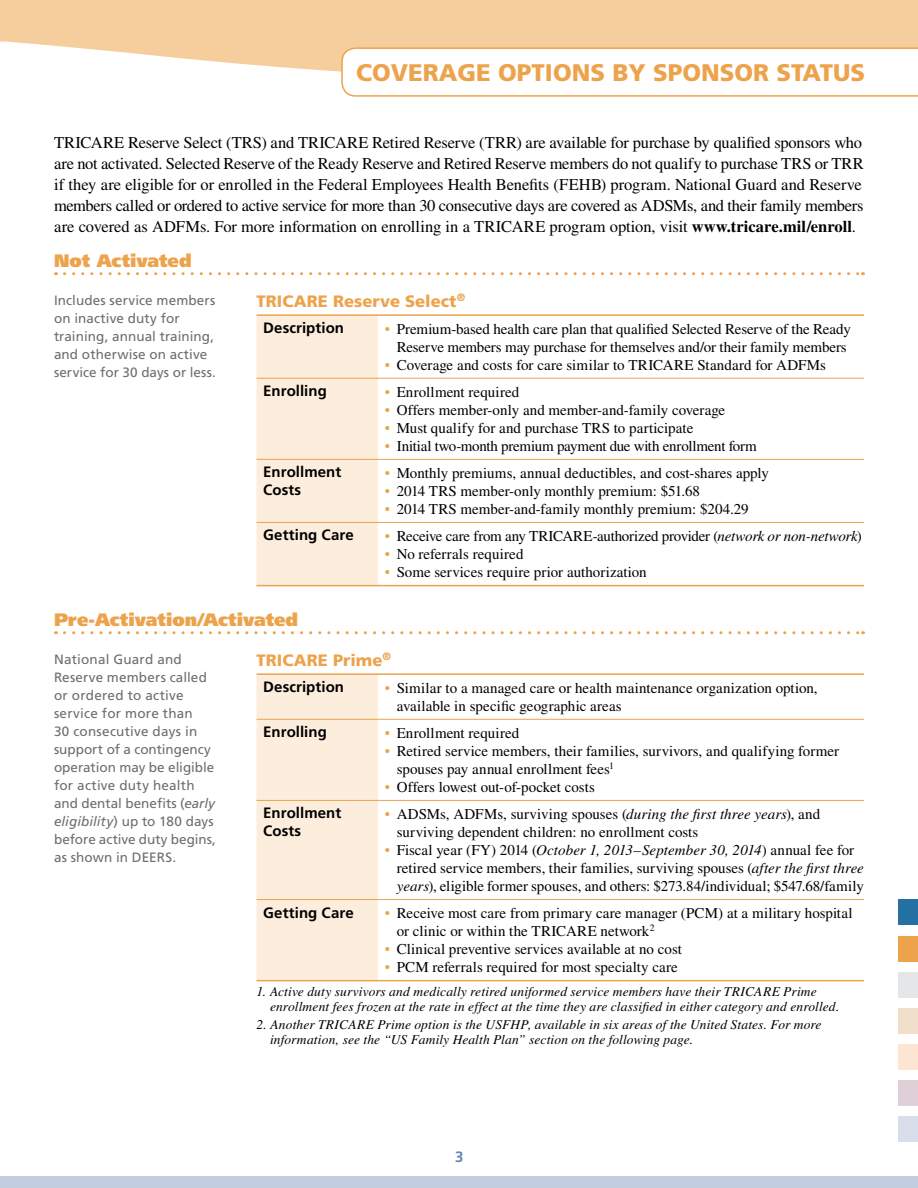
<style>
.page{position:relative;width:918px;height:1188px;background:#fff}
.page>*{position:absolute;margin:0;border:0;box-sizing:border-box;transform-origin:0 0}
.t1{font:900 24px "Frutiger LT";color:#eda34c}
.t2{font:900 18px "Frutiger LT";color:#eda34c}
.Body_Text{font:16.5px/21px "Times";color:#000;text-align:justify}
.t3{font:900 16.5px "Frutiger LT";letter-spacing:.005em;color:#eda34c}
.Chart_Bulleted_Text{font:15px/18px "Times";color:#000}
.Chart_Bulleted_Text-2{font:15px "Times";letter-spacing:-.02em;color:#000}
.Chart_Heading__Sub{font:700 15px/18px "Frutiger LT";letter-spacing:.005em;color:#000}
.t4{font:700 15px "Frutiger LT";color:#6188b3}
.Chart_Text{font:13.5px/18px "Frutiger LT";letter-spacing:.01em;color:#6d6e71}
.Footnote{font:italic 13.5px/15px "Times";letter-spacing:.01em;color:#000}
.s1{font-weight:700}
.s2{color:#eda34c}
.s3{font-style:italic}
</style>
<div class="page">
<div style="left:0;top:1177px;width:918px;height:11px;background:#c2cddf"></div>
<svg style="left:0;top:0;width:918px;height:72px;background:#f6d2a7"></svg>
<svg style="left:64px;top:272px;width:799px;height:3px"></svg>
<svg style="left:64px;top:631px;width:799px;height:3px"></svg>
<div style="left:256px;top:316px;width:122px;height:269px;background:#fceddd"></div>
<hr style="left:256px;top:314px;width:122px;height:2px;background:#eda34c">
<hr style="left:378px;top:314px;width:486px;height:2px;background:#eda34c">
<hr style="left:256px;top:585px;width:122px;height:1px;background:#eda34c">
<hr style="left:378px;top:585px;width:486px;height:1px;background:#eda34c">
<hr style="left:256px;top:378px;width:122px;height:1px;background:#eda34c">
<hr style="left:378px;top:378px;width:486px;height:1px;background:#eda34c">
<hr style="left:256px;top:459px;width:122px;height:1px;background:#eda34c">
<hr style="left:378px;top:459px;width:486px;height:1px;background:#eda34c">
<hr style="left:256px;top:522px;width:122px;height:1px;background:#eda34c">
<hr style="left:378px;top:522px;width:486px;height:1px;background:#eda34c">
<div style="left:256px;top:675px;width:122px;height:305px;background:#fceddd"></div>
<hr style="left:256px;top:719px;width:122px;height:1px;background:#eda34c">
<hr style="left:378px;top:719px;width:486px;height:1px;background:#eda34c">
<hr style="left:256px;top:800px;width:122px;height:1px;background:#eda34c">
<hr style="left:378px;top:800px;width:486px;height:1px;background:#eda34c">
<hr style="left:256px;top:899px;width:122px;height:1px;background:#eda34c">
<hr style="left:378px;top:899px;width:486px;height:1px;background:#eda34c">
<hr style="left:256px;top:673px;width:122px;height:2px;background:#eda34c">
<hr style="left:378px;top:673px;width:486px;height:2px;background:#eda34c">
<hr style="left:256px;top:980px;width:122px;height:1px;background:#eda34c">
<hr style="left:378px;top:980px;width:486px;height:1px;background:#eda34c">
<svg style="left:341px;top:47px;width:577px;height:50px"></svg>
<div style="left:898px;top:900px;width:20px;height:25px;background:#2470a2"></div>
<div style="left:898px;top:1117px;width:20px;height:25px;background:#d8deea"></div>
<div style="left:898px;top:936px;width:20px;height:25px;background:#eda34c"></div>
<div style="left:898px;top:972px;width:20px;height:26px;background:#e5e6e7"></div>
<div style="left:898px;top:1008px;width:20px;height:26px;background:#f1decb"></div>
<div style="left:898px;top:1044px;width:20px;height:26px;background:#fee5d3"></div>
<div style="left:898px;top:1080px;width:20px;height:26px;background:#dfd0d8"></div>
<h2 class="t1" style="left:356px;top:59px;width:510px">COVERAGE OPTIONS BY SPONSOR STATUS</h2>
<p class="Body_Text" style="left:54px;top:132px;width:811px">TRICARE Reserve Select (TRS) and TRICARE Retired Reserve (TRR) are available for purchase by qualified sponsors who are not activated. Selected Reserve of the Ready Reserve and Retired Reserve members do not qualify to purchase TRS or TRR if they are eligible for or enrolled in the Federal Employees Health Benefits (FEHB) program. National Guard and Reserve members called or ordered to active service for more than 30 consecutive days are covered as ADSMs, and their family members are covered as ADFMs. For more information on enrolling in a TRICARE program option, visit <span class="s1">www.tricare.mil/enroll</span>.</p>
<h3 class="t2" style="left:54px;top:250px;width:139px">Not Activated</h3>
<h4 class="t3" style="left:256px;top:291px;width:210px">TRICARE Reserve Select<sup>®</sup></h4>
<p class="Chart_Heading__Sub" style="left:263px;top:319px;width:82px">Description</p>
<p class="Chart_Bulleted_Text" style="left:385px;top:319px;width:468px;text-align:center"><span class="s2">•</span> Premium-based health care plan that qualified Selected Reserve of the Ready<br>Reserve members may purchase for themselves and/or their family members</p>
<p class="Chart_Bulleted_Text" style="left:385px;top:355px;width:443px"><span class="s2">•</span> Coverage and costs for care similar to TRICARE Standard for ADFMs</p>
<p class="Chart_Heading__Sub" style="left:263px;top:382px;width:65px">Enrolling</p>
<p class="Chart_Bulleted_Text" style="left:385px;top:383px;width:136px"><span class="s2">•</span> Enrollment required</p>
<p class="Chart_Bulleted_Text" style="left:385px;top:401px;width:342px"><span class="s2">•</span> Offers member-only and member-and-family coverage</p>
<p class="Chart_Bulleted_Text" style="left:385px;top:419px;width:310px"><span class="s2">•</span> Must qualify for and purchase TRS to participate</p>
<p class="Chart_Bulleted_Text-2" style="left:385px;top:437px;width:374px"><span class="s2">•</span> Initial two-month premium payment due with enrollment form</p>
<p class="Chart_Heading__Sub" style="left:263px;top:463px;width:79px">Enrollment<br>Costs</p>
<p class="Chart_Bulleted_Text" style="left:385px;top:464px;width:386px"><span class="s2">•</span> Monthly premiums, annual deductibles, and cost-shares apply</p>
<p class="Chart_Text" style="left:54px;top:292px;width:164px">Includes service members on inactive duty for training, annual training, and otherwise on active service for 30 days or less.</p>
<p class="Chart_Bulleted_Text" style="left:385px;top:482px;width:317px"><span class="s2">•</span> 2014 TRS member-only monthly premium: $51.68</p>
<p class="Chart_Bulleted_Text" style="left:385px;top:500px;width:365px"><span class="s2">•</span> 2014 TRS member-and-family monthly premium: $204.29</p>
<p class="Chart_Heading__Sub" style="left:263px;top:526px;width:92px">Getting Care</p>
<p class="Chart_Bulleted_Text-2" style="left:385px;top:527px;width:479px"><span class="s2">•</span> Receive care from any TRICARE-authorized provider (<span class="s3">network or non-network</span>)</p>
<p class="Chart_Bulleted_Text" style="left:385px;top:545px;width:140px"><span class="s2">•</span> No referrals required</p>
<p class="Chart_Bulleted_Text" style="left:385px;top:563px;width:264px"><span class="s2">•</span> Some services require prior authorization</p>
<h3 class="t2" style="left:54px;top:609px;width:246px">Pre-Activation/Activated</h3>
<h4 class="t3" style="left:256px;top:650px;width:136px">TRICARE Prime<sup>®</sup></h4>
<p class="Chart_Heading__Sub" style="left:263px;top:678px;width:82px">Description</p>
<p class="Chart_Bulleted_Text" style="left:397px;top:679px;width:422px;text-indent:-12px"><span class="s2">•</span> Similar to a managed care or health maintenance organization option, available in specific geographic areas</p>
<p class="Chart_Heading__Sub" style="left:263px;top:723px;width:65px">Enrolling</p>
<p class="Chart_Bulleted_Text" style="left:385px;top:724px;width:136px"><span class="s2">•</span> Enrollment required</p>
<p class="Chart_Bulleted_Text" style="left:397px;top:742px;width:444px;text-indent:-12px"><span class="s2">•</span> Retired service members, their families, survivors, and qualifying former spouses pay annual enrollment fees<sup>1</sup></p>
<p class="Chart_Bulleted_Text" style="left:385px;top:778px;width:212px"><span class="s2">•</span> Offers lowest out-of-pocket costs</p>
<p class="Chart_Heading__Sub" style="left:263px;top:804px;width:79px">Enrollment<br>Costs</p>
<p class="Chart_Bulleted_Text" style="left:397px;top:805px;width:425px;text-indent:-12px"><span class="s2">•</span> ADSMs, ADFMs, surviving spouses (<span class="s3">during the first three years</span>), and surviving dependent children: no enrollment costs</p>
<p class="Chart_Bulleted_Text" style="left:397px;top:841px;width:469px;text-indent:-12px"><span class="s2">•</span> Fiscal year (FY) 2014 (<span class="s3">October 1, 2013–September 30, 2014</span>) annual fee for retired service members, their families, surviving spouses (<span class="s3">after the first three years</span>), eligible former spouses, and others: $273.84/individual; $547.68/family</p>
<p class="Chart_Heading__Sub" style="left:263px;top:903px;width:92px">Getting Care</p>
<p class="Chart_Bulleted_Text" style="left:397px;top:904px;width:457px;text-indent:-12px"><span class="s2">•</span> Receive most care from primary care manager (PCM) at a military hospital or clinic or within the TRICARE network<sup>2</sup></p>
<p class="Chart_Bulleted_Text" style="left:385px;top:940px;width:299px"><span class="s2">•</span> Clinical preventive services available at no cost</p>
<p class="Chart_Bulleted_Text" style="left:385px;top:958px;width:295px"><span class="s2">•</span> PCM referrals required for most specialty care</p>
<p class="Footnote" style="left:270px;top:984px;width:571px;text-indent:-14px">1. Active duty survivors and medically retired uniformed service members have their TRICARE Prime enrollment fees frozen at the rate in effect at the time they are classified in either category and enrolled.</p>
<p class="Footnote" style="left:270px;top:1017px;width:553px;text-indent:-14px">2. Another TRICARE Prime option is the USFHP, available in six areas of the United States. For more information, see the “US Family Health Plan” section on the following page.</p>
<p class="Chart_Text" style="left:54px;top:651px;width:164px">National Guard and<br>Reserve members called or ordered to active service for more than<br>30 consecutive days in support of a contingency operation may be eligible for active duty health and dental benefits (<span class="s3">early eligibility</span>) up to 180 days before active duty begins, as shown in DEERS.</p>
<p class="t4" style="left:455px;top:1147px;width:10px">3</p>
</div>
